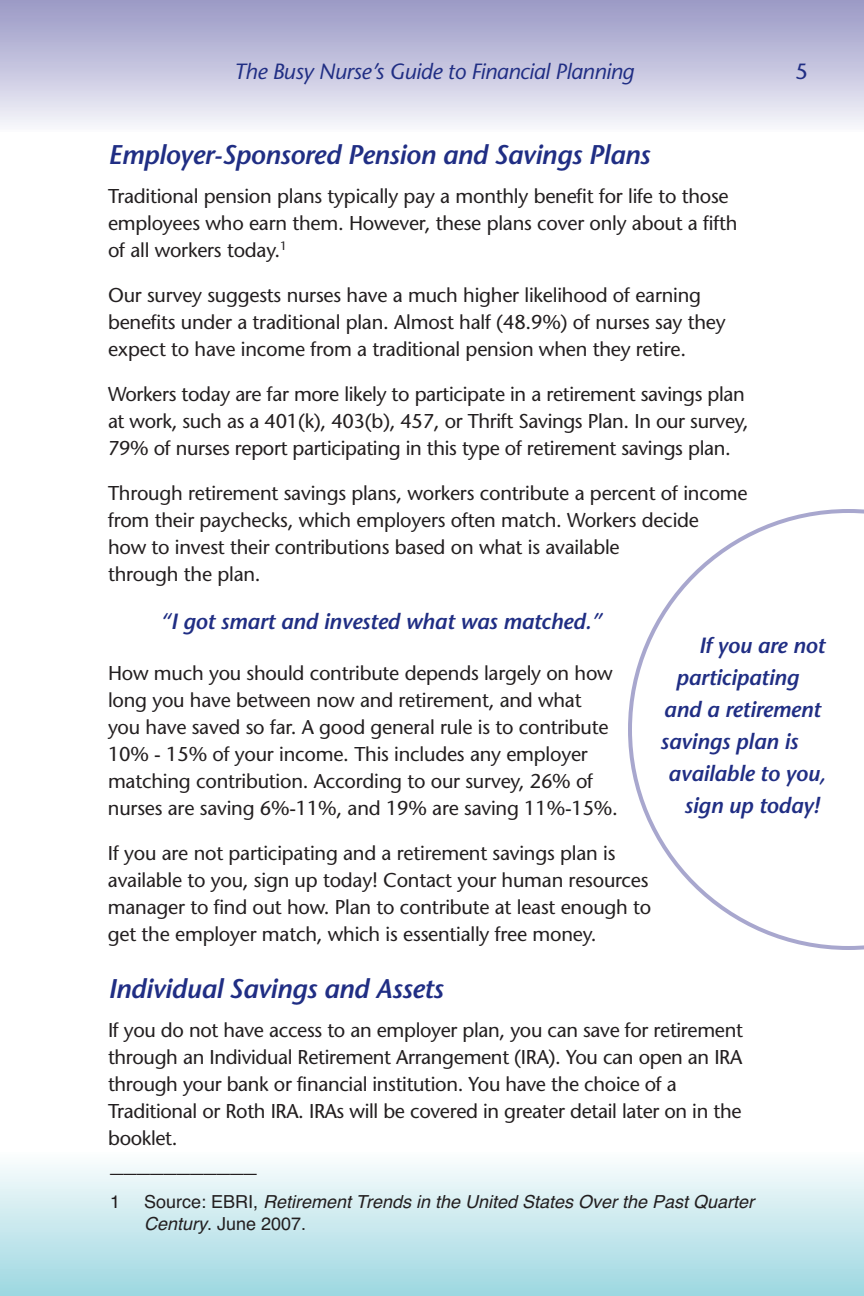
<style>
.page{position:relative;width:864px;height:1296px;background:#fff}
.page>*{position:absolute;margin:0;border:0;box-sizing:border-box;transform-origin:0 0}
.t1{font:italic 600 27px "Stone Sans";letter-spacing:-.015em;color:#202e84}
.t2{font:24px "Helvetica";color:#231f20}
.t3{font:italic 600 22px "Stone Sans";letter-spacing:-.01em;color:#202e84}
.t4{font:italic 22px "Stone Sans";letter-spacing:-.015em;color:#202e84}
.t5{font:22px "Stone Sans";color:#202e84}
.t6{font:20px/27px "Stone Sans";letter-spacing:-.01em;color:#231f20}
.t7{font:italic 18px/21.6px "Helvetica";color:#231f20}
.t8{font:18px "Helvetica";color:#231f20}
.s1{font-style:normal}
</style>
<div class="page">
<svg style="left:0;top:0;width:1px;height:125px"></svg>
<div style="left:1px;top:0;width:863px;height:132px;background:linear-gradient(to bottom,#9896c4,#f6f6fb)"></div>
<div style="left:0;top:1152px;width:864px;height:144px;background:linear-gradient(to bottom,#fcfdfd,#9dd7e1)"></div>
<svg style="left:628px;top:509px;width:236px;height:441px"></svg>
<p class="t4" style="left:234px;top:63px;width:402px">The Busy Nurse’s Guide to Financial Planning</p>
<p class="t5" style="left:795px;top:63px;width:14px">5</p>
<h1 class="t1" style="left:108px;top:144px;width:544px">Employer-Sponsored Pension and Savings Plans</h1>
<p class="t6" style="left:108px;top:184px;width:631px">Traditional pension plans typically pay a monthly benefit for life to those employees who earn them. However, these plans cover only about a fifth of all workers today.<sup>1</sup></p>
<p class="t6" style="left:108px;top:283px;width:619px">Our survey suggests nurses have a much higher likelihood of earning benefits under a traditional plan. Almost half (48.9%) of nurses say they expect to have income from a traditional pension when they retire.</p>
<p class="t6" style="left:108px;top:382px;width:642px">Workers today are far more likely to participate in a retirement savings plan at work, such as a 401(k), 403(b), 457, or Thrift Savings Plan. In our survey,<br>79% of nurses report participating in this type of retirement savings plan.</p>
<p class="t6" style="left:108px;top:481px;width:641px">Through retirement savings plans, workers contribute a percent of income from their paychecks, which employers often match. Workers decide<br>how to invest their contributions based on what is available<br>through the plan.</p>
<p class="t3" style="left:160px;top:613px;width:443px">“I got smart and invested what was matched.”</p>
<p class="t6" style="left:108px;top:661px;width:511px">How much you should contribute depends largely on how long you have between now and retirement, and what you have saved so far. A good general rule is to contribute 10% - 15% of your income. This includes any employer matching contribution. According to our survey, 26% of nurses are saving 6%-11%, and 19% are saving 11%-15%.</p>
<p class="t6" style="left:108px;top:841px;width:545px">If you are not participating and a retirement savings plan is available to you, sign up today! Contact your human resources manager to find out how. Plan to contribute at least enough to get the employer match, which is essentially free money.</p>
<h1 class="t1" style="left:108px;top:978px;width:337px">Individual Savings and Assets</h1>
<p class="t6" style="left:108px;top:1018px;width:636px">If you do not have access to an employer plan, you can save for retirement through an Individual Retirement Arrangement (IRA). You can open an IRA through your bank or financial institution. You have the choice of a Traditional or Roth IRA. IRAs will be covered in greater detail later on in the booklet.</p>
<p class="t2" style="left:110px;top:1150px;width:148px">___________</p>
<p class="t8" style="left:110px;top:1192px;width:12px">1</p>
<p class="t7" style="left:144px;top:1191px;width:612px"><span class="s1">Source: EBRI,</span> Retirement Trends in the United States Over the Past Quarter<br>Century<span class="s1">. June 2007.</span></p>
<p class="t3" style="left:699px;top:637px;width:128px">If you are not</p>
<p class="t3" style="left:676px;top:669px;width:125px">participating</p>
<p class="t3" style="left:664px;top:701px;width:158px">and a retirement</p>
<p class="t3" style="left:660px;top:733px;width:139px">savings plan is</p>
<p class="t3" style="left:668px;top:765px;width:159px">available to you,</p>
<p class="t3" style="left:684px;top:797px;width:137px">sign up today!</p>
</div>
